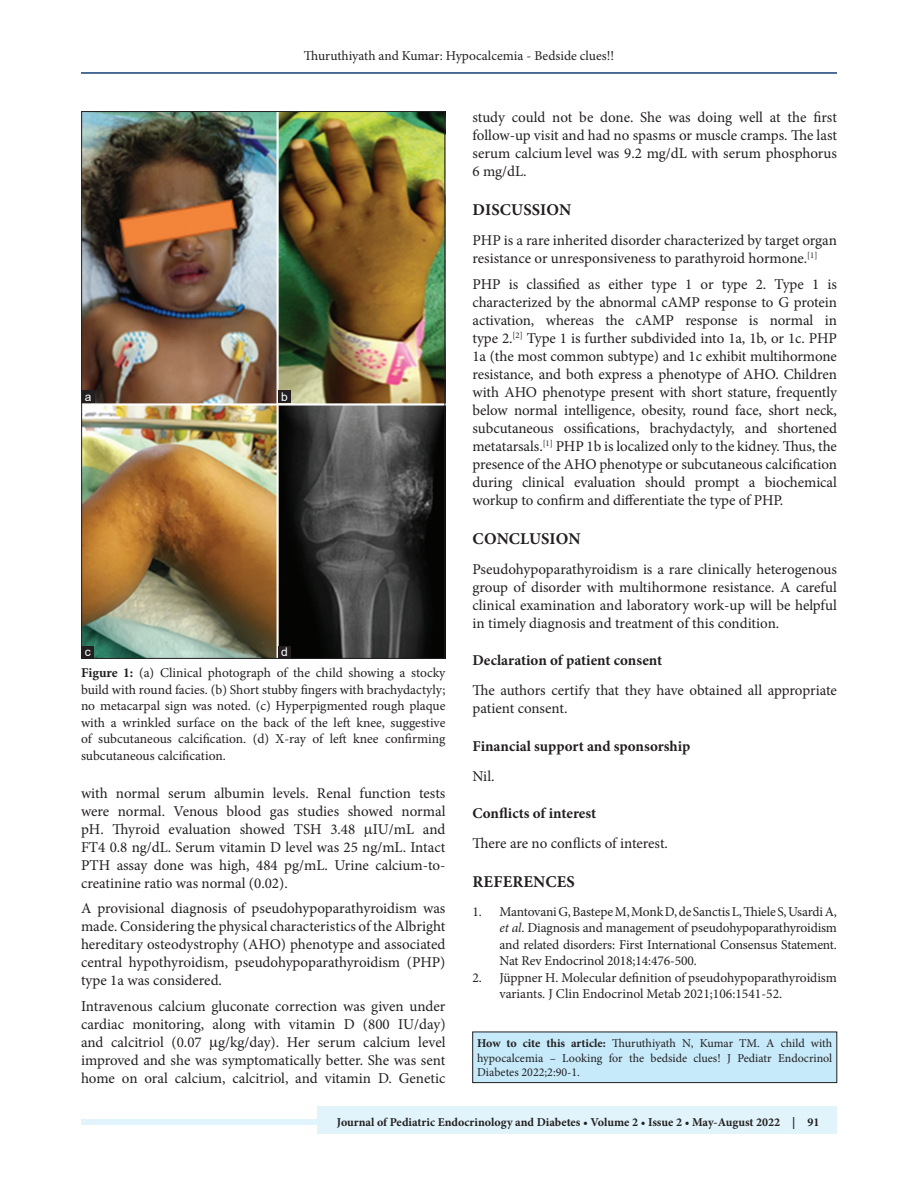
<style>
.page{position:relative;width:918px;height:1188px;background:#fff}
.page>*{position:absolute;margin:0;border:0;box-sizing:border-box;transform-origin:0 0}
.t1{font:700 16.5px "Minion Pro";letter-spacing:.01em;color:#231f20}
.TX{font:15px/18px "Minion Pro";color:#231f20;text-align:justify}
.t2{font:700 15px "Minion Pro";color:#231f20}
.FGC{font:13.5px/16.5px "Minion Pro";color:#231f20;text-align:justify}
.REF{font:13.5px/16.5px "Minion Pro";letter-spacing:-.005em;color:#231f20;text-align:justify}
.HTC{font:12px/14.4px "Minion Pro";color:#231f20;text-align:justify}
.JF{font:700 12px "Minion Pro";color:#231f20}
.LABEL{font:12px "Arial";color:#fff}
.s1{font-weight:700}
.s2{font-style:italic}
</style>
<div class="page">
<hr style="left:81px;top:72px;width:756px;height:2px;background:#164077">
<div style="left:81px;top:1119px;width:756px;height:6px;background:#e1f4fc"></div>
<div style="left:317px;top:1106px;width:520px;height:28px;background:#e1f4fc"></div>
<div style="left:473px;top:1032px;width:364px;height:51px;background:#c6eafa"></div>
<div style="left:473px;top:1032px;width:364px;height:51px;border:1px solid #231f20"></div>
<img style="left:83px;top:113px;width:360px;height:544px">
<div style="left:278px;top:390px;width:13px;height:13px;background:#231f20"></div>
<div style="left:82px;top:390px;width:13px;height:13px;background:#231f20"></div>
<div style="left:82px;top:646px;width:12px;height:13px;background:#231f20"></div>
<div style="left:278px;top:646px;width:13px;height:13px;background:#231f20"></div>
<p class="FGC" style="left:304px;top:48px;width:312px">Thuruthiyath and Kumar: Hypocalcemia - Bedside clues!!</p>
<p class="LABEL" style="left:85px;top:389px;width:8px">a</p>
<p class="LABEL" style="left:281px;top:389px;width:8px">b</p>
<p class="LABEL" style="left:85px;top:644px;width:7px">c</p>
<p class="LABEL" style="left:281px;top:644px;width:8px">d</p>
<p class="FGC" style="left:81px;top:665px;width:366px"><span class="s1">Figure 1:</span> (a) Clinical photograph of the child showing a stocky build with round facies. (b) Short stubby fingers with brachydactyly; no metacarpal sign was noted. (c) Hyperpigmented rough plaque with a wrinkled surface on the back of the left knee, suggestive of subcutaneous calcification. (d) X-ray of left knee confirming subcutaneous calcification.</p>
<p class="TX" style="left:81px;top:784px;width:366px">with normal serum albumin levels. Renal function tests were normal. Venous blood gas studies showed normal pH. Thyroid evaluation showed TSH 3.48 IU/mL and FT4 0.8 ng/dL. Serum vitamin D level was 25 ng/mL. Intact PTH assay done was high, 484 pg/mL. Urine calcium-to&shy;creatinine ratio was normal (0.02).</p>
<p class="TX" style="left:81px;top:900px;width:366px">A provisional diagnosis of pseudohypoparathyroidism was made. Considering the physical characteristics of the Albright hereditary osteodystrophy (AHO) phenotype and associated central hypothyroidism, pseudohypoparathyroidism (PHP) type 1a was considered.</p>
<p class="TX" style="left:81px;top:997px;width:366px">Intravenous calcium gluconate correction was given under cardiac monitoring, along with vitamin D (800 IU/day) and calcitriol (0.07 g/kg/day). Her serum calcium level improved and she was symptomatically better. She was sent home on oral calcium, calcitriol, and vitamin D. Genetic</p>
<p class="TX" style="left:472px;top:109px;width:366px">study could not be done. She was doing well at the first follow-up visit and had no spasms or muscle cramps. The last serum calcium level was 9.2 mg/dL with serum phosphorus 6 mg/dL.</p>
<h1 class="t1" style="left:473px;top:198px;width:100px">DISCUSSION</h1>
<p class="TX" style="left:472px;top:232px;width:366px">PHP is a rare inherited disorder characterized by target organ resistance or unresponsiveness to parathyroid hormone.<sup>[1]</sup></p>
<p class="TX" style="left:472px;top:275px;width:366px">PHP is classified as either type 1 or type 2. Type 1 is characterized by the abnormal cAMP response to G protein activation, whereas the cAMP response is normal in type 2.<sup>[2]</sup> Type 1 is further subdivided into 1a, 1b, or 1c. PHP 1a (the most common subtype) and 1c exhibit multihormone resistance, and both express a phenotype of AHO. Children with AHO phenotype present with short stature, frequently below normal intelligence, obesity, round face, short neck, subcutaneous ossifications, brachydactyly, and shortened metatarsals.<sup>[1]</sup> PHP 1b is localized only to the kidney. Thus, the presence of the AHO phenotype or subcutaneous calcification during clinical evaluation should prompt a biochemical workup to confirm and differentiate the type of PHP.</p>
<h1 class="t1" style="left:473px;top:527px;width:109px">CONCLUSION</h1>
<p class="TX" style="left:472px;top:560px;width:366px">Pseudohypoparathyroidism is a rare clinically heterogenous group of disorder with multihormone resistance. A careful clinical examination and laboratory work-up will be helpful in timely diagnosis and treatment of this condition.</p>
<h2 class="t2" style="left:472px;top:650px;width:191px">Declaration of patient consent</h2>
<p class="TX" style="left:472px;top:682px;width:366px">The authors certify that they have obtained all appropriate patient consent.</p>
<h2 class="t2" style="left:472px;top:735px;width:219px">Financial support and sponsorship</h2>
<p class="TX" style="left:472px;top:767px;width:24px">Nil.</p>
<h2 class="t2" style="left:472px;top:803px;width:125px">Conflicts of interest</h2>
<p class="TX" style="left:472px;top:835px;width:197px">There are no conflicts of interest.</p>
<h1 class="t1" style="left:473px;top:870px;width:104px">REFERENCES</h1>
<p class="REF" style="left:500px;top:903px;width:339px;text-indent:-27px">1. Mantovani G, Bastepe M, Monk D, de Sanctis L, Thiele S, Usardi A, <span class="s2">et al</span>. Diagnosis and management of pseudohypoparathyroidism and related disorders: First International Consensus Statement.<br>Nat Rev Endocrinol 2018;14:476-500.</p>
<p class="REF" style="left:500px;top:969px;width:339px;text-indent:-27px">2. Jüppner H. Molecular definition of pseudohypoparathyroidism variants. J Clin Endocrinol Metab 2021;106:1541-52.</p>
<p class="HTC" style="left:477px;top:1036px;width:357px"><span class="s1">How to cite this article:</span> Thuruthiyath N, Kumar TM. A child with hypocalcemia – Looking for the bedside clues! J Pediatr Endocrinol Diabetes 2022;2:90-1.</p>
<p class="JF" style="left:337px;top:1113px;width:484px">Journal of Pediatric Endocrinology and Diabetes • Volume 2 • Issue 2 • May-August 2022 | 91</p>
</div>
